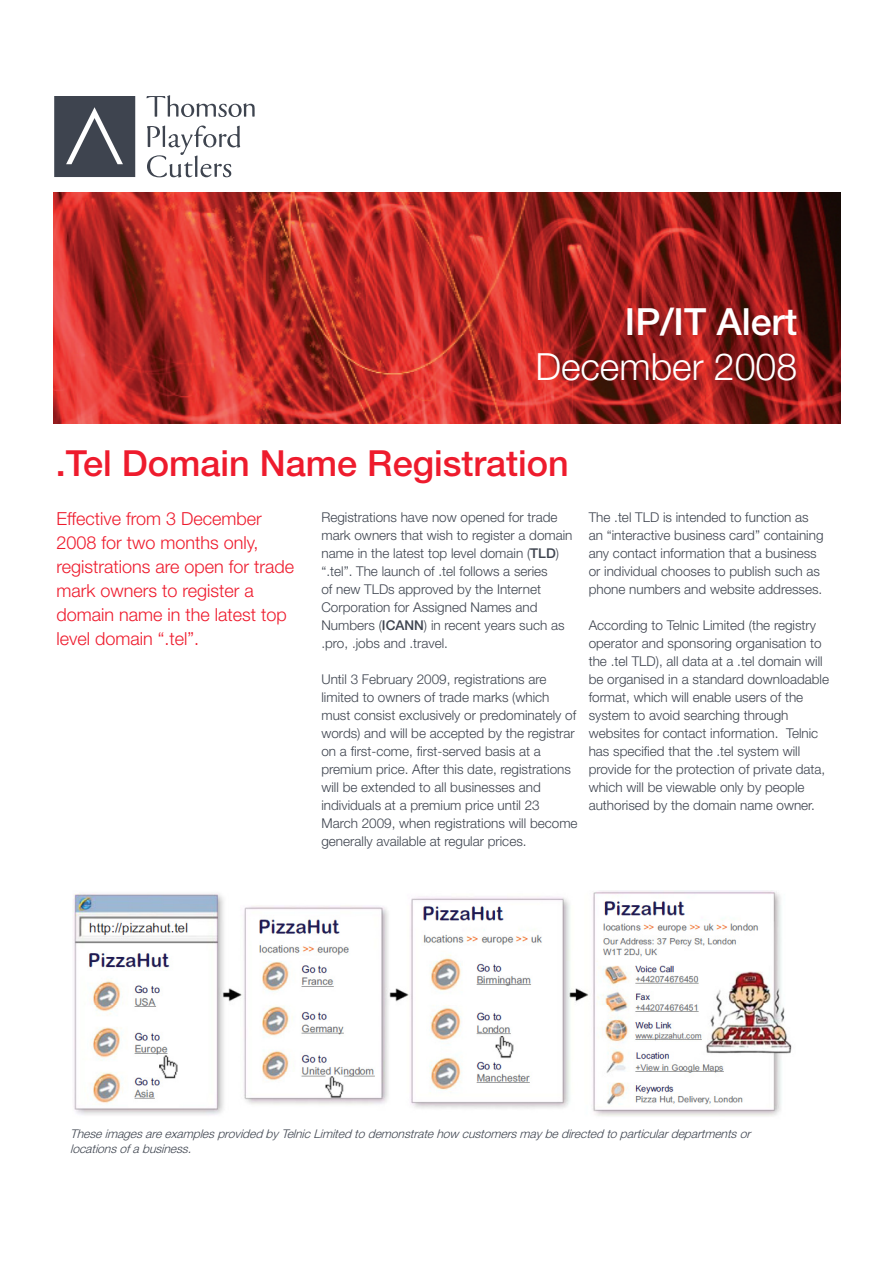
<style>
.page{position:relative;width:893px;height:1263px;background:#fff}
.page>*{position:absolute;margin:0;border:0;box-sizing:border-box;transform-origin:0 0}
.Date_in_title_box{font:300 37.5px "Helvetica Neue LT";color:#fff}
.Alert_heading_in_tit{font:500 37.5px "Helvetica Neue LT";color:#fff}
.Title_of_Alert{font:500 36px "Helvetica Neue LT";color:#ee1b2d}
.Quotation_text_on_fr{font:300 18px/24px "Helvetica Neue LT";color:#ee1b2d}
.Body_text{font:300 13.5px/18px "Helvetica Neue LT";color:#3e444f}
.Body_text-2{font:italic 300 12px/15px "Helvetica Neue LT";color:#3e444f}
.s1{font-weight:500}
</style>
<div class="page">
<img style="left:54px;top:192px;width:786px;height:231px">
<svg style="left:146px;top:95px;width:109px;height:22px"></svg>
<svg style="left:54px;top:96px;width:81px;height:81px;background:#4e545e"></svg>
<svg style="left:147px;top:125px;width:94px;height:53px"></svg>
<img style="left:73px;top:890px;width:719px;height:226px">
<p class="Alert_heading_in_tit" style="left:623px;top:288px;width:162px">Tax Alert</p>
<p class="Date_in_title_box" style="left:588px;top:333px;width:197px">March 2007</p>
<p class="Alert_heading_in_tit" style="left:625px;top:300px;width:174px">IP/IT Alert</p>
<p class="Date_in_title_box" style="left:535px;top:344px;width:263px">December 2008</p>
<p class="Date_in_title_box" style="left:560px;top:344px;width:238px">**Month Year**</p>
<p class="Title_of_Alert" style="left:56px;top:441px;width:514px">.Tel Domain Name Registration</p>
<p class="Body_text" style="left:321px;top:508px;width:253px">Registrations have now opened for trade mark owners that wish to register a domain name in the latest top level domain (<span class="s1">TLD</span>) “.tel”. The launch of .tel follows a series<br>of new TLDs approved by the Internet Corporation for Assigned Names and Numbers (<span class="s1">ICANN</span>) in recent years such as .pro, .jobs and .travel.</p>
<p class="Body_text" style="left:321px;top:670px;width:258px">Until 3 February 2009, registrations are limited to owners of trade marks (which must consist exclusively or predominately of words) and will be accepted by the registrar on a first-come, first-served basis at a premium price. After this date, registrations will be extended to all businesses and individuals at a premium price until 23<br>March 2009, when registrations will become generally available at regular prices.</p>
<p class="Quotation_text_on_fr" style="left:56px;top:506px;width:239px">Effective from 3 December<br>2008 for two months only, registrations are open for trade mark owners to register a domain name in the latest top level domain “.tel”.</p>
<p class="Body_text" style="left:589px;top:508px;width:236px">The .tel TLD is intended to function as an “interactive business card” containing any contact information that a business or individual chooses to publish such as phone numbers and website addresses.</p>
<p class="Body_text" style="left:589px;top:616px;width:242px">According to Telnic Limited (the registry operator and sponsoring organisation to the .tel TLD), all data at a .tel domain will be organised in a standard downloadable format, which will enable users of the system to avoid searching through websites for contact information. Telnic has specified that the .tel system will provide for the protection of private data, which will be viewable only by people authorised by the domain name owner.</p>
<p class="Body_text-2" style="left:70px;top:1126px;width:685px">Theseimagesareexamplesprovidedby TelnicLimitedtodemonstratehow customersmay bedirectedtoparticulardepartmentsor locationsofabusiness.</p>
</div>
